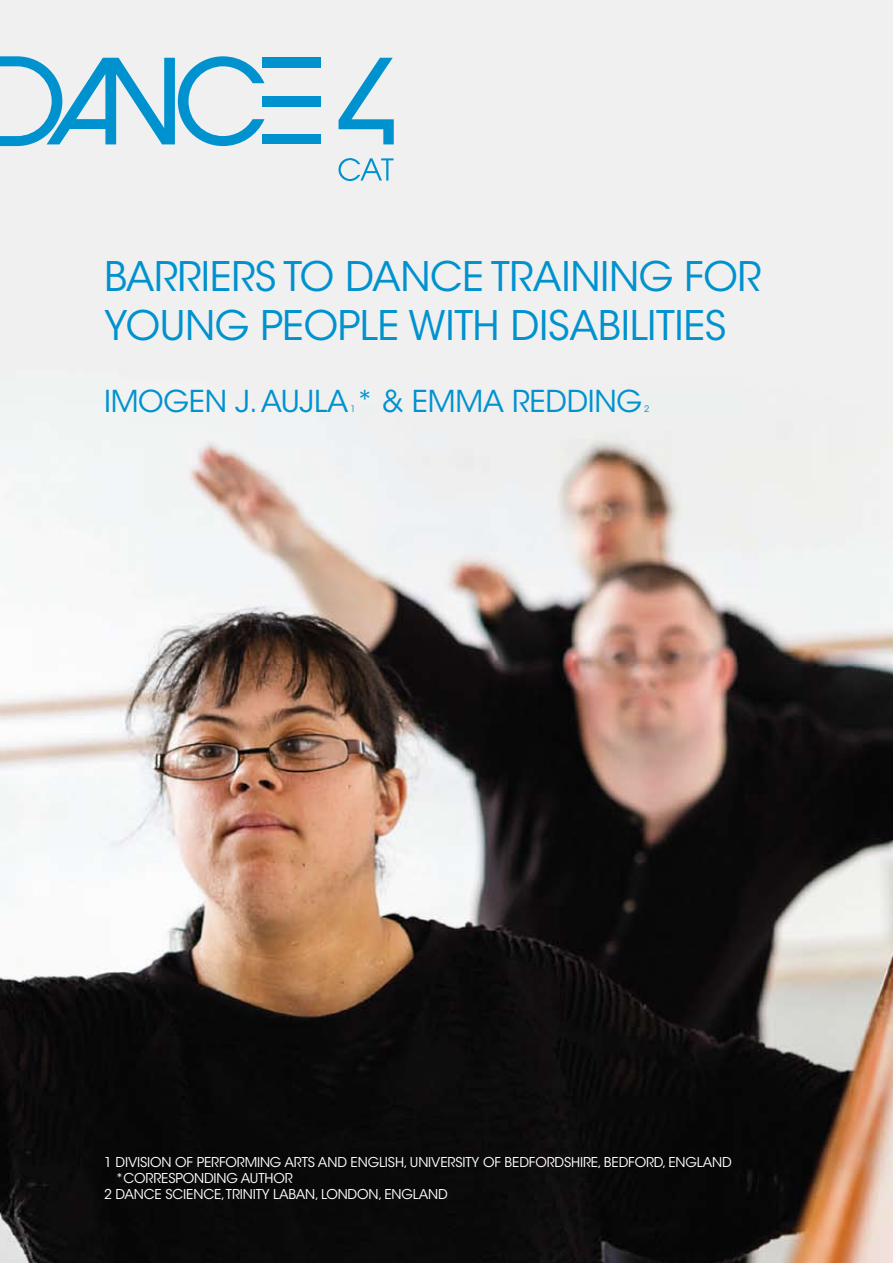
<style>
.page{position:relative;width:893px;height:1263px;background:#fff}
.page>*{position:absolute;margin:0;border:0;box-sizing:border-box;transform-origin:0 0}
.t1{font:40.5px/48.6px "ITC Avant Garde Std";letter-spacing:-.01em;color:#0092cf}
.t2{font:30px "ITC Avant Garde Std";letter-spacing:-.01em;color:#0092cf}
.t3{font:13.5px "ITC Avant Garde Std";letter-spacing:-.01em;color:#fff}
.t4{font:9px "ITC Avant Garde Std";color:#0092cf}
</style>
<div class="page">
<img style="left:0;top:0;width:893px;height:1263px">
<div style="left:262px;top:96px;width:59px;height:10px;background:#0092cf"></div>
<div style="left:262px;top:135px;width:59px;height:9px;background:#0092cf"></div>
<div style="left:262px;top:58px;width:59px;height:10px;background:#0092cf"></div>
<svg style="left:339px;top:58px;width:55px;height:86px"></svg>
<svg style="left:0;top:56px;width:264px;height:90px"></svg>
<svg style="left:338px;top:158px;width:56px;height:23px"></svg>
<h1 class="t1" style="left:104px;top:253px;width:659px">BARRIERS TO DANCE TRAINING FOR<br>YOUNG PEOPLE WITH DISABILITIES</h1>
<h2 class="t2" style="left:104px;top:383px;width:539px">IMOGEN J. AUJ LA * &amp; EMMA REDDING</h2>
<p class="t4" style="left:351px;top:403px;width:7px">1</p>
<p class="t4" style="left:644px;top:403px;width:7px">2</p>
<p class="t3" style="left:104px;top:1154px;width:627px">1 DIVISION OF PERFORMING ARTS AND ENGLISH, UNIVERSITY OF BEDFORDSHIRE, BEDFORD, ENGLAND</p>
<p class="t3" style="left:116px;top:1170px;width:179px">*CORRESPONDING AUTHOR</p>
<p class="t3" style="left:104px;top:1186px;width:178px">2 DANCE SCIENCE,TRINITY LABA</p>
<p class="t3" style="left:305px;top:1186px;width:142px">N, LONDON, ENGLAND</p>
</div>
